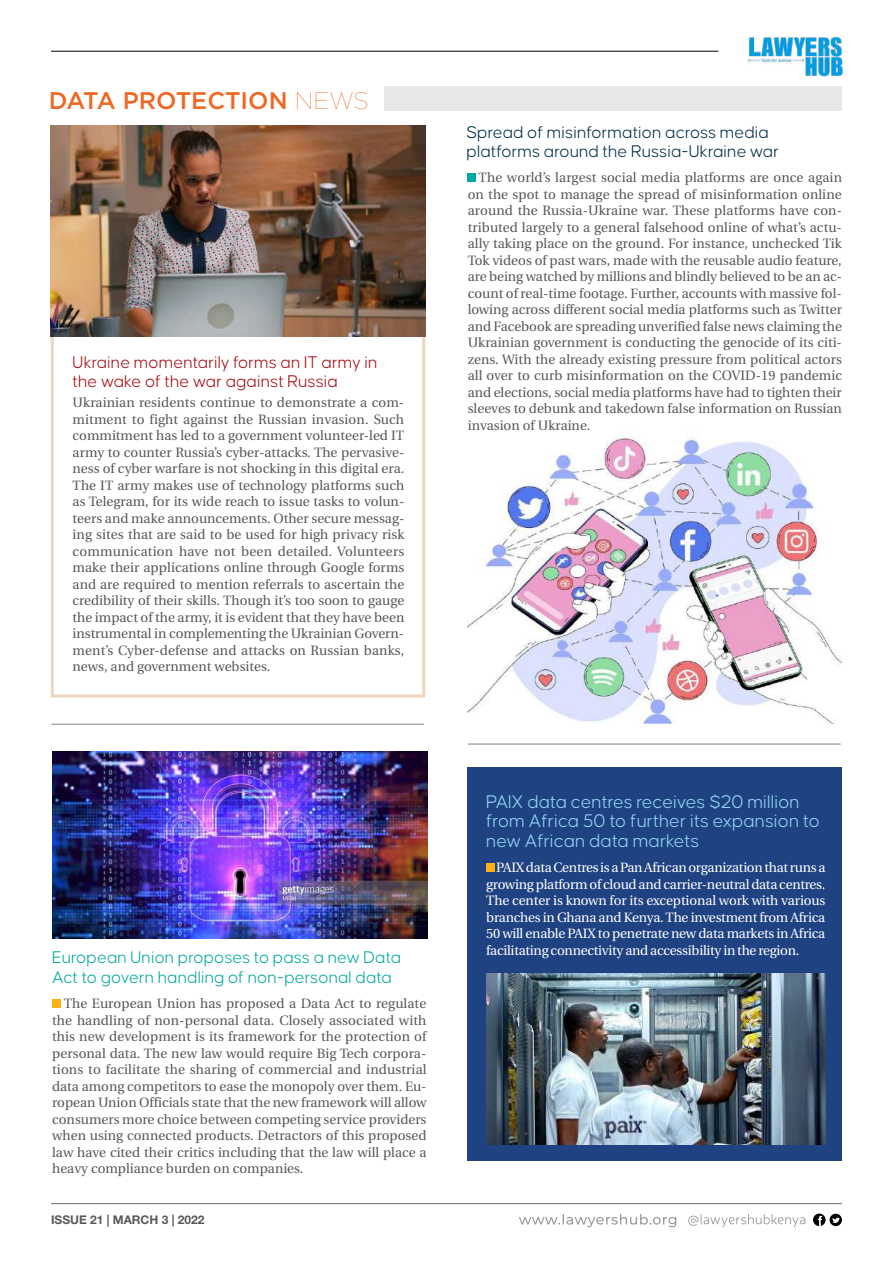
<style>
.page{position:relative;width:893px;height:1263px;background:#fff}
.page>*{position:absolute;margin:0;border:0;box-sizing:border-box;transform-origin:0 0}
.t1{font:500 24px "Gotham";color:#ef6723}
.t2{font:300 19.5px/19.5px "Causten";color:#92d8f2}
.t3{font:300 18px/19.5px "Causten";color:#03a9a1}
.t4{font:300 18px/19.5px "Causten";color:#002f49}
.t5{font:300 18px/19.5px "Causten";color:#a70e13}
.t6{font:13.5px/16.5px "Utopia";color:#58585b;text-align:justify}
.t7{font:13.5px/16.5px "Utopia";letter-spacing:-.02em;color:#fff;text-align:justify}
.t8{font:700 12px "Helvetica Neue LT Std";color:#58595b}
.s1{font-weight:100}
</style>
<div class="page">
<div style="left:385px;top:86px;width:457px;height:25px;background:#e6e7e8"></div>
<hr style="left:51px;top:51px;width:667px;height:1px;background:#000">
<img style="left:748px;top:36px;width:96px;height:41px">
<div style="left:52px;top:999px;width:8px;height:8px;background:#fcb116"></div>
<hr style="left:51px;top:724px;width:373px;height:1px;background:#000">
<hr style="left:468px;top:744px;width:373px;height:1px;background:#000">
<div style="left:468px;top:173px;width:8px;height:8px;background:#03a9a1"></div>
<div style="left:468px;top:767px;width:374px;height:394px;background:#1f4283"></div>
<img style="left:51px;top:126px;width:374px;height:211px">
<img style="left:52px;top:751px;width:375px;height:188px">
<img style="left:468px;top:436px;width:374px;height:287px">
<img style="left:486px;top:974px;width:339px;height:171px">
<svg style="left:726px;top:604px;width:53px;height:43px;background:#e7a2c7"></svg>
<hr style="left:51px;top:1203px;width:791px;height:1px;background:#6d6e71">
<svg style="left:813px;top:1213px;width:29px;height:13px"></svg>
<svg style="left:519px;top:1214px;width:157px;height:13px"></svg>
<svg style="left:688px;top:1214px;width:117px;height:13px"></svg>
<div style="left:486px;top:863px;width:8px;height:8px;background:#fcb116"></div>
<h1 class="t1" style="left:49px;top:85px;width:321px">DATA PROTECTION <span class="s1">NEWS</span></h1>
<h3 class="t5" style="left:73px;top:352px;width:306px">Ukraine momentarily forms an IT army in the wake of the war against Russia</h3>
<p class="t6" style="left:73px;top:395px;width:333px">Ukrainian residents continue to demonstrate a com&shy;mitment to fight against the Russian invasion. Such commitment has led to a government volunteer-led IT army to counter Russia’s cyber-attacks. The pervasive&shy;ness of cyber warfare is not shocking in this digital era.<br>The IT army makes use of technology platforms such as Telegram, for its wide reach to issue tasks to volun&shy;teers and make announcements. Other secure messag&shy;ing sites that are said to be used for high privacy risk communication have not been detailed. Volunteers make their applications online through Google forms and are required to mention referrals to ascertain the credibility of their skills. Though it’s too soon to gauge the impact of the army, it is evident that they have been instrumental in complementing the Ukrainian Govern&shy;ment’s Cyber-defense and attacks on Russian banks, news, and government websites.</p>
<h3 class="t4" style="left:466px;top:122px;width:314px">Spread of misinformation across media platforms around the Russia-Ukraine war</h3>
<p class="t6" style="left:468px;top:170px;width:376px;text-indent:11px">The world’s largest social media platforms are once again on the spot to manage the spread of misinformation online around the Russia-Ukraine war. These platforms have con&shy;tributed largely to a general falsehood online of what’s actu&shy;ally taking place on the ground. For instance, unchecked Tik Tok videos of past wars, made with the reusable audio feature, are being watched by millions and blindly believed to be an ac&shy;count of real-time footage. Further, accounts with massive fol&shy;lowing across different social media platforms such as Twitter and Facebook are spreading unverified false news claiming the Ukrainian government is conducting the genocide of its citi&shy;zens. With the already existing pressure from political actors all over to curb misinformation on the COVID-19 pandemic and elections, social media platforms have had to tighten their sleeves to debunk and takedown false information on Russian invasion of Ukraine.</p>
<h3 class="t3" style="left:52px;top:947px;width:351px">European Union proposes to pass a new Data<br>Act to govern handling of non-personal data</h3>
<p class="t6" style="left:52px;top:995px;width:376px;text-indent:12px">The European Union has proposed a Data Act to regulate the handling of non-personal data. Closely associated with this new development is its framework for the protection of personal data. The new law would require Big Tech corpora&shy;tions to facilitate the sharing of commercial and industrial data among competitors to ease the monopoly over them. Eu&shy;ropean Union Officials state that the new framework will allow consumers more choice between competing service providers when using connected products. Detractors of this proposed law have cited their critics including that the law will place a heavy compliance burden on companies.</p>
<p class="t8" style="left:51px;top:1212px;width:155px">ISSUE 21 | MARCH 3 | 2022</p>
<h2 class="t2" style="left:486px;top:791px;width:335px">PAIX data centres receives $20 million from Africa 50 to further its expansion to new African data markets</h2>
<p class="t7" style="left:486px;top:860px;width:341px;text-indent:10px">PAIX data Centres is a Pan African organization that runs a growing platform of cloud and carrier-neutral data centres.<br>The center is known for its exceptional work with various branches in Ghana and Kenya. The investment from Africa 50 will enable PAIX to penetrate new data markets in Africa facilitating connectivity and accessibility in the region.</p>
</div>
